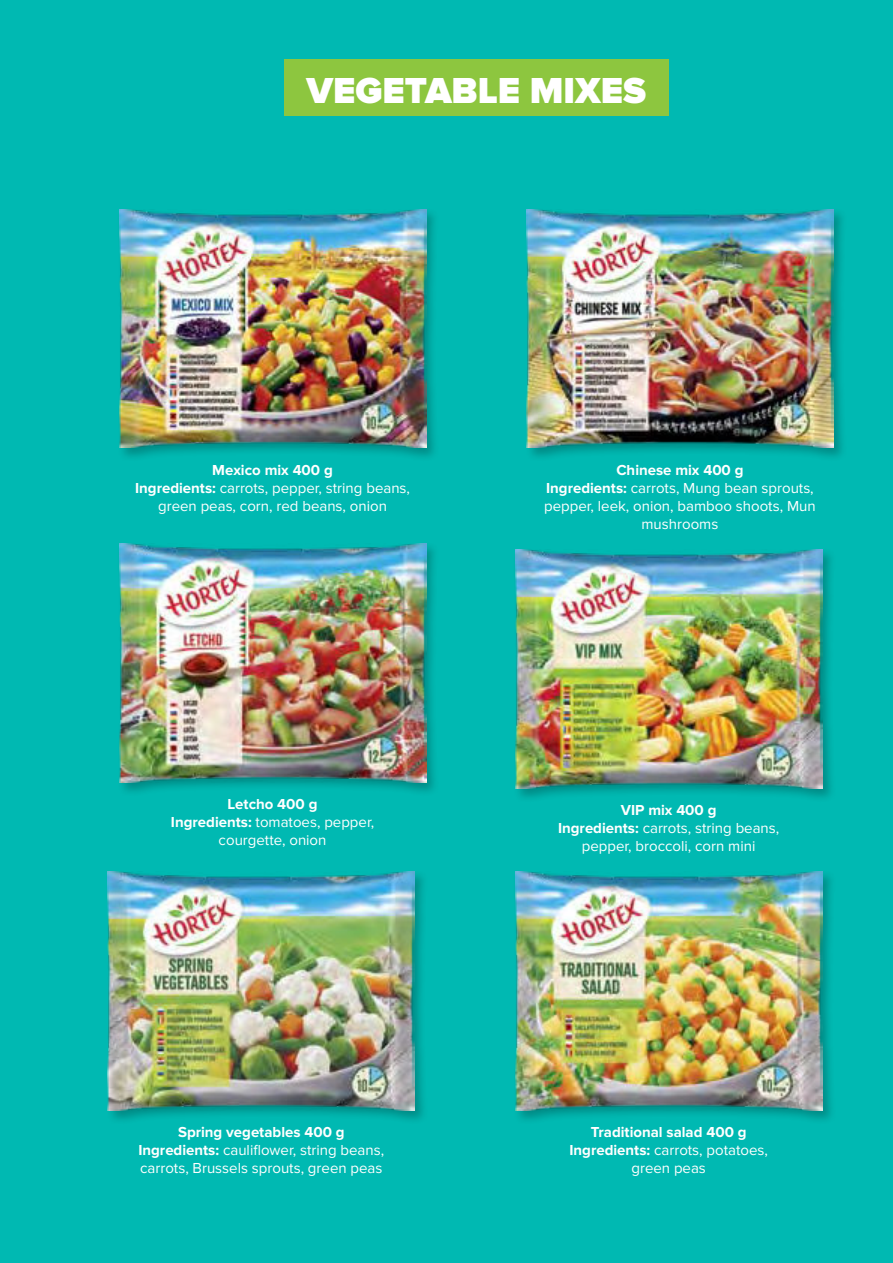
<style>
.page{position:relative;width:893px;height:1263px;background:#00b9b2}
.page>*{position:absolute;margin:0;border:0;box-sizing:border-box;transform-origin:0 0}
.t1{font:900 37.5px "Proxima Nova";color:#fff}
.t2{font:15px/18px "Proxima Nova";color:#fff;text-align:center}
.t3{font:700 15px/18px "Proxima Nova";color:#fff;text-align:center}
.s1{font-weight:700}
.s2{font-weight:400}
</style>
<div class="page">
<div style="left:284px;top:60px;width:385px;height:56px;background:#8dc63f"></div>
<div style="left:117px;top:542px;width:323px;height:255px;background:#000;opacity:.25"></div>
<img style="left:119px;top:544px;width:307px;height:238px">
<div style="left:525px;top:208px;width:322px;height:255px;background:#000;opacity:.25"></div>
<img style="left:526px;top:209px;width:307px;height:239px">
<div style="left:117px;top:208px;width:323px;height:255px;background:#000;opacity:.25"></div>
<img style="left:119px;top:209px;width:307px;height:239px">
<div style="left:513px;top:870px;width:323px;height:255px;background:#000;opacity:.25"></div>
<img style="left:515px;top:872px;width:307px;height:238px">
<div style="left:106px;top:870px;width:323px;height:255px;background:#000;opacity:.25"></div>
<img style="left:108px;top:872px;width:307px;height:238px">
<div style="left:513px;top:548px;width:323px;height:255px;background:#000;opacity:.25"></div>
<img style="left:515px;top:550px;width:307px;height:238px">
<h1 class="t1" style="left:306px;top:69px;width:341px">VEGETABLE MIXES</h1>
<p class="t2" style="left:135px;top:461px;width:276px"><span class="s1">Mexico mix 400 g<br>Ingredients:</span> carrots, pepper, string beans, green peas, corn, red beans, onion</p>
<p class="t2" style="left:171px;top:796px;width:205px"><span class="s1">Letcho 400 g<br>Ingredients:</span> tomatoes, pepper, courgette, onion</p>
<p class="t2" style="left:138px;top:1123px;width:247px"><span class="s1">Spring vegetables 400 g<br>Ingredients:</span> cauliflower, string beans, carrots, Brussels sprouts, green peas</p>
<p class="t2" style="left:544px;top:461px;width:273px"><span class="s1">Chinese mix 400 g<br>Ingredients:</span> carrots, Mung bean sprouts, pepper, leek, onion, bamboo shoots, Mun mushrooms</p>
<p class="t2" style="left:558px;top:802px;width:223px"><span class="s1">VIP mix 400 g<br>Ingredients:</span> carrots, string beans, pepper, broccoli, corn mini</p>
<p class="t3" style="left:569px;top:1124px;width:200px">Traditional salad 400 g<br>Ingredients: <span class="s2">carrots, potatoes, green peas</span></p>
</div>
